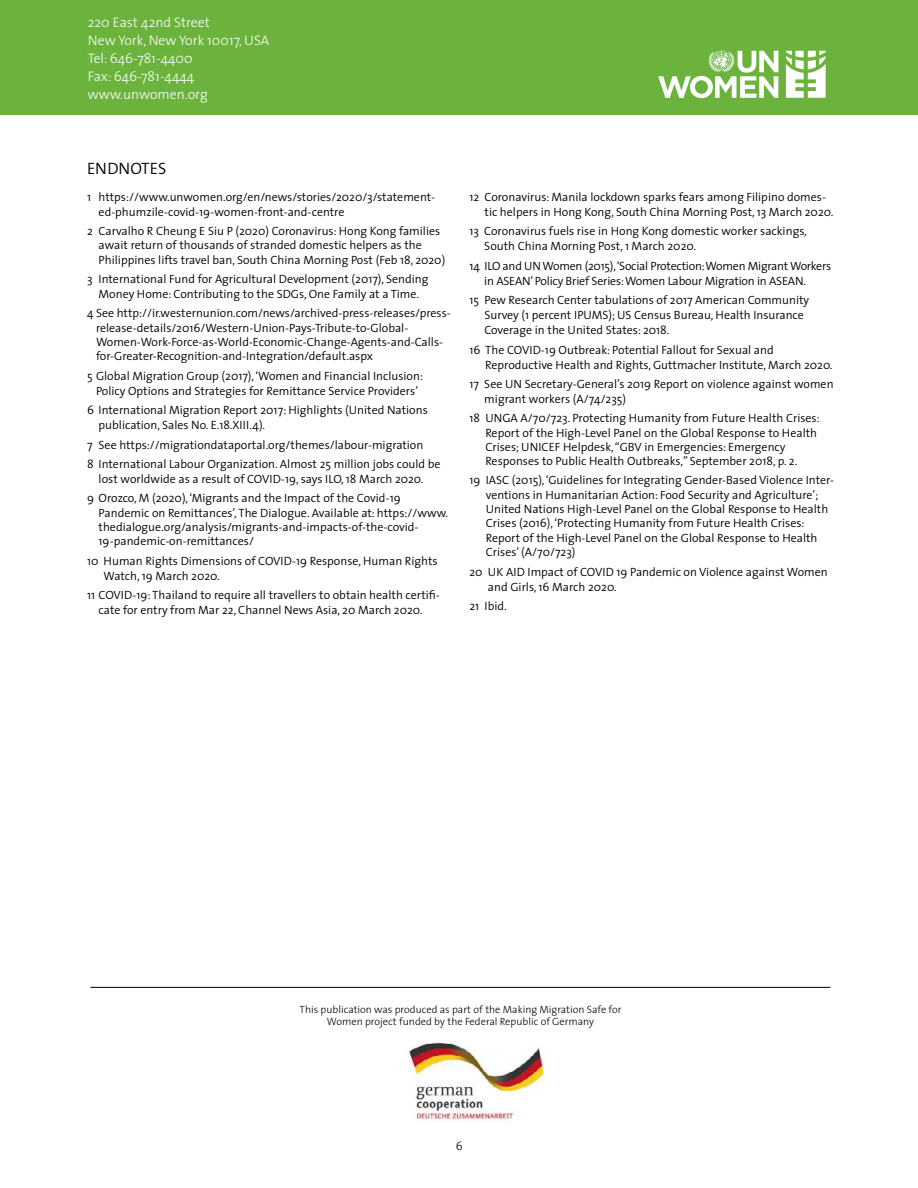
<style>
.page{position:relative;width:918px;height:1188px;background:#fff}
.page>*{position:absolute;margin:0;border:0;box-sizing:border-box;transform-origin:0 0}
.t1{font:300 16.5px "The Sans";color:#000}
.t2{font:300 13.8px/18px "The Sans";color:#fff}
.t3{font:300 12px/14.4px "The Sans";color:#000}
.t4{font:300 12px/15px "The Sans";letter-spacing:-.02em;color:#000}
.t5{font:300 12px "The Sans";color:#000}
.t6{font:300 10.5px/12px "The Sans";color:#000;text-align:center}
</style>
<div class="page">
<div style="left:0;top:0;width:918px;height:115px;background:#6cb33e"></div>
<svg style="left:658px;top:50px;width:120px;height:48px"></svg>
<svg style="left:786px;top:51px;width:40px;height:47px"></svg>
<img style="left:409px;top:1042px;width:136px;height:78px">
<hr style="left:90px;top:987px;width:741px;height:1px;background:#000">
<p class="t2" style="left:88px;top:13px;width:183px">220 East 42nd Street<br>New York, New York 10017, USA<br>Tel: 646-781-4400<br>Fax: 646-781-4444 www.unwomen.org</p>
<h1 class="t1" style="left:87px;top:155px;width:81px">ENDNOTES</h1>
<p class="t3" style="left:99px;top:189px;width:338px;line-height:15px;text-indent:-12px">1 https://www.unwomen.org/en/news/stories/2020/3/statement&shy;ed-phumzile-covid-19-women-front-and-centre</p>
<p class="t3" style="left:99px;top:223px;width:348px;text-indent:-12px">2 Carvalho R Cheung E Siu P (2020) Coronavirus: Hong Kong families await return of thousands of stranded domestic helpers as the<br>Philippines lifts travel ban, South China Morning Post (Feb 18, 2020)</p>
<p class="t3" style="left:87px;top:271px;width:343px;line-height:15px;text-align:center">3 International Fund for Agricultural Development (2017), Sending<br>Money Home: Contributing to the SDGs, One Family at a Time.</p>
<p class="t3" style="left:96px;top:306px;width:356px;text-indent:-9px">4 See http://ir.westernunion.com/news/archived-press-releases/press&shy;release-details/2016/Western-Union-Pays-Tribute-to-Global-Women-Work-Force-as-World-Economic-Change-Agents-and-Calls&shy;for-Greater-Recognition-and-Integration/default.aspx</p>
<p class="t3" style="left:87px;top:368px;width:338px;line-height:15px;text-align:center">5 Global Migration Group (2017),‘Women and Financial Inclusion:<br>Policy Options and Strategies for Remittance Service Providers’</p>
<p class="t3" style="left:99px;top:402px;width:331px;line-height:15px;text-indent:-12px">6 International Migration Report 2017: Highlights (United Nations publication, Sales No. E.18.XIII.4).</p>
<p class="t3" style="left:87px;top:435px;width:355px;line-height:19.5px">7 See https://migrationdataportal.org/themes/labour-migration<br>8 International Labour Organization. Almost 25 million jobs could be</p>
<p class="t3" style="left:87px;top:469px;width:338px;line-height:18.9px;text-indent:12px">lost worldwide as a result of COVID-19, says ILO, 18 March 2020.<br>9 Orozco, M (2020),‘Migrants and the Impact of the Covid-19</p>
<p class="t3" style="left:99px;top:505px;width:351px">Pandemic on Remittances’,The Dialogue. Available at: https://www. thedialogue.org/analysis/migrants-and-impacts-of-the-covid-<br>19-pandemic-on-remittances/</p>
<p class="t3" style="left:104px;top:553px;width:335px;line-height:15px;text-indent:-17px">10 Human Rights Dimensions of COVID-19 Response, Human Rights<br>Watch, 19 March 2020.</p>
<p class="t3" style="left:87px;top:588px;width:354px;line-height:15px;text-align:center">11 COVID-19:Thailand to require all travellers to obtain health certifi&shy;cate for entry from Mar 22, Channel News Asia, 20 March 2020.</p>
<p class="t3" style="left:485px;top:189px;width:350px;line-height:15px;text-indent:-15px">12 Coronavirus: Manila lockdown sparks fears among Filipino domes&shy;tic helpers in Hong Kong, South China Morning Post, 13 March 2020.</p>
<p class="t3" style="left:484px;top:223px;width:324px;line-height:15px;text-indent:-15px">13 Coronavirus fuels rise in Hong Kong domestic worker sackings,<br>South China Morning Post, 1 March 2020.</p>
<p class="t4" style="left:484px;top:258px;width:349px;text-indent:-15px">14 ILO and UNWomen (2015),‘Social Protection:Women Migrant Workers in ASEAN’Policy Brief Series:Women Labour Migration in ASEAN.</p>
<p class="t3" style="left:484px;top:292px;width:326px;line-height:15px;text-indent:-15px">15 Pew Research Center tabulations of 2017 American Community<br>Survey (1 percent IPUMS); US Census Bureau, Health Insurance<br>Coverage in the United States: 2018.</p>
<p class="t3" style="left:485px;top:342px;width:349px;line-height:15px;text-indent:-16px">16 The COVID-19 Outbreak: Potential Fallout for Sexual and<br>Reproductive Health and Rights, Guttmacher Institute, March 2020.</p>
<p class="t3" style="left:484px;top:376px;width:351px;line-height:15px;text-indent:-15px">17 See UN Secretary-General’s 2019 Report on violence against women migrant workers (A/74/235)</p>
<p class="t3" style="left:485px;top:411px;width:336px;text-indent:-16px">18 UNGA A/70/723. Protecting Humanity from Future Health Crises:<br>Report of the High-Level Panel on the Global Response to Health Crises; UNICEF Helpdesk,“GBV in Emergencies: Emergency Responses to Public Health Outbreaks,” September 2018, p. 2.</p>
<p class="t3" style="left:486px;top:473px;width:350px;text-indent:-16px">19 IASC (2015),‘Guidelines for Integrating Gender-Based Violence Inter&shy;ventions in Humanitarian Action: Food Security and Agriculture’; United Nations High-Level Panel on the Global Response to Health Crises (2016),‘Protecting Humanity from Future Health Crises:<br>Report of the High-Level Panel on the Global Response to Health Crises’(A/70/723)</p>
<p class="t3" style="left:488px;top:564px;width:341px;line-height:15px;text-indent:-18px">20 UK AID Impact of COVID 19 Pandemic on Violence against Women and Girls, 16 March 2020.</p>
<p class="t3" style="left:470px;top:599px;width:39px">21 Ibid.</p>
<p class="t6" style="left:300px;top:1003px;width:323px">This publication was produced as part of the Making Migration Safe for<br>Women project funded by the Federal Republic of Germany</p>
<p class="t5" style="left:456px;top:1136px;width:8px">6</p>
</div>
